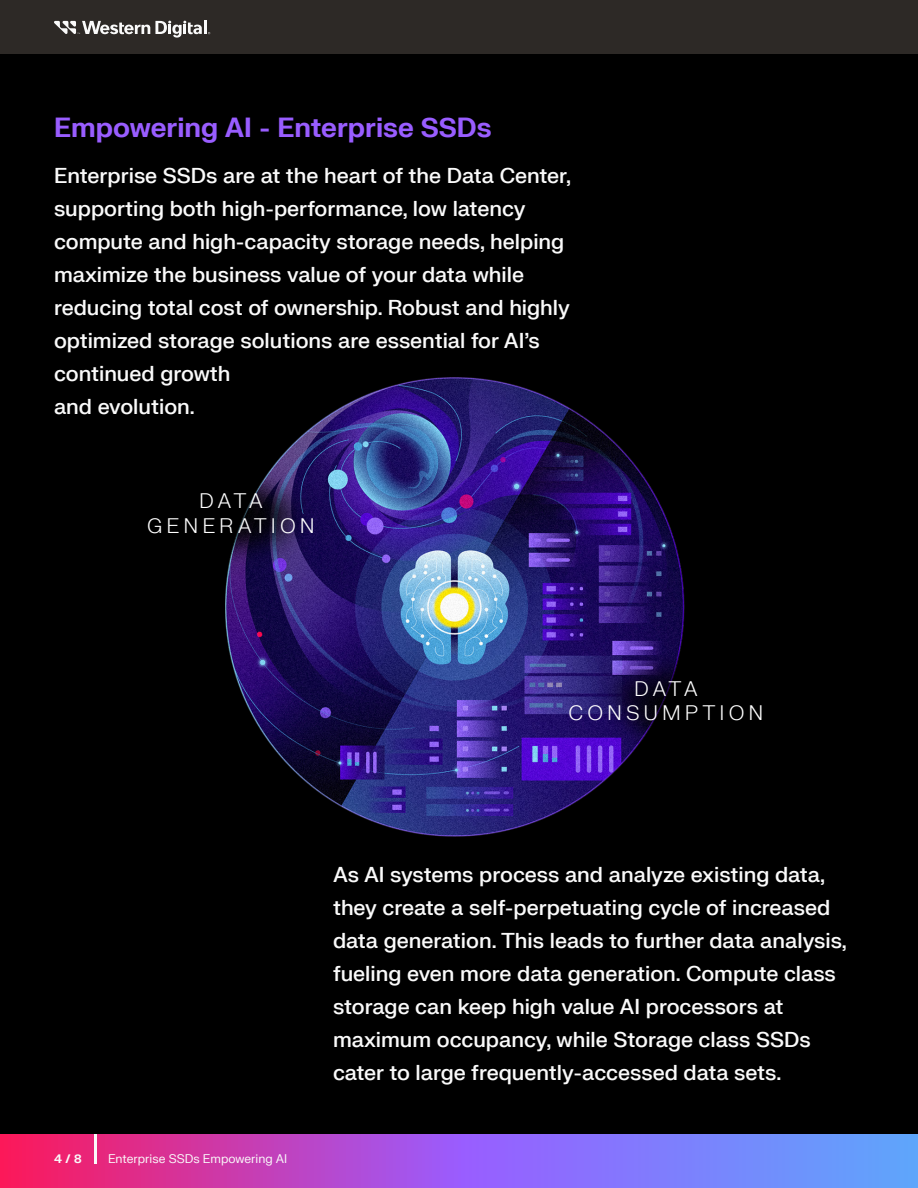
<style>
.page{position:relative;width:918px;height:1188px;background:#000}
.page>*{position:absolute;margin:0;border:0;box-sizing:border-box;transform-origin:0 0}
.t1{font:700 27px "FK Grotesk Neue";color:#995dff}
.t2{font:500 21px/33px "FK Grotesk Neue";color:#fafafa}
.WDC_BODY_COPY{font:300 20.55px/24.6px "FK Grotesk Neue";letter-spacing:.195em;color:#fff;text-align:center}
.t3{font:12px "FK Grotesk Neue";color:#fafafa}
.t4{font:700 12px "FK Grotesk Neue";color:#fafafa}
</style>
<div class="page">
<svg style="left:0;top:1134px;width:918px;height:54px;background:#a35dd4"></svg>
<hr style="left:94px;top:1134px;width:2px;height:29px;background:#fafafa">
<div style="left:0;top:0;width:918px;height:54px;background:#2d2926"></div>
<svg style="left:54px;top:21px;width:156px;height:17px"></svg>
<img style="left:225px;top:377px;width:460px;height:460px">
<p class="t1" style="left:54px;top:107px;width:439px">Empowering AI - Enterprise SSDs</p>
<p class="t2" style="left:54px;top:158px;width:519px">Enterprise SSDs are at the heart of the Data Center, supporting both high-performance, low latency compute and high-capacity storage needs, helping maximize the business value of your data while reducing total cost of ownership. Robust and highly optimized storage solutions are essential for AI’s continued growth<br>and evolution.</p>
<p class="WDC_BODY_COPY" style="left:147px;top:488px;width:169px">DATA<br>GENERATION</p>
<p class="WDC_BODY_COPY" style="left:569px;top:675px;width:196px">DATA<br>CONSUMPTION</p>
<p class="t4" style="left:54px;top:1150px;width:29px">4 / 8</p>
<p class="t3" style="left:108px;top:1150px;width:181px">Enterprise SSDs Empowering AI</p>
<p class="t2" style="left:333px;top:857px;width:515px">As AI systems process and analyze existing data, they create a self-perpetuating cycle of increased data generation. This leads to further data analysis, fueling even more data generation. Compute class storage can keep high value AI processors at maximum occupancy, while Storage class SSDs cater to large frequently-accessed data sets.</p>
</div>
